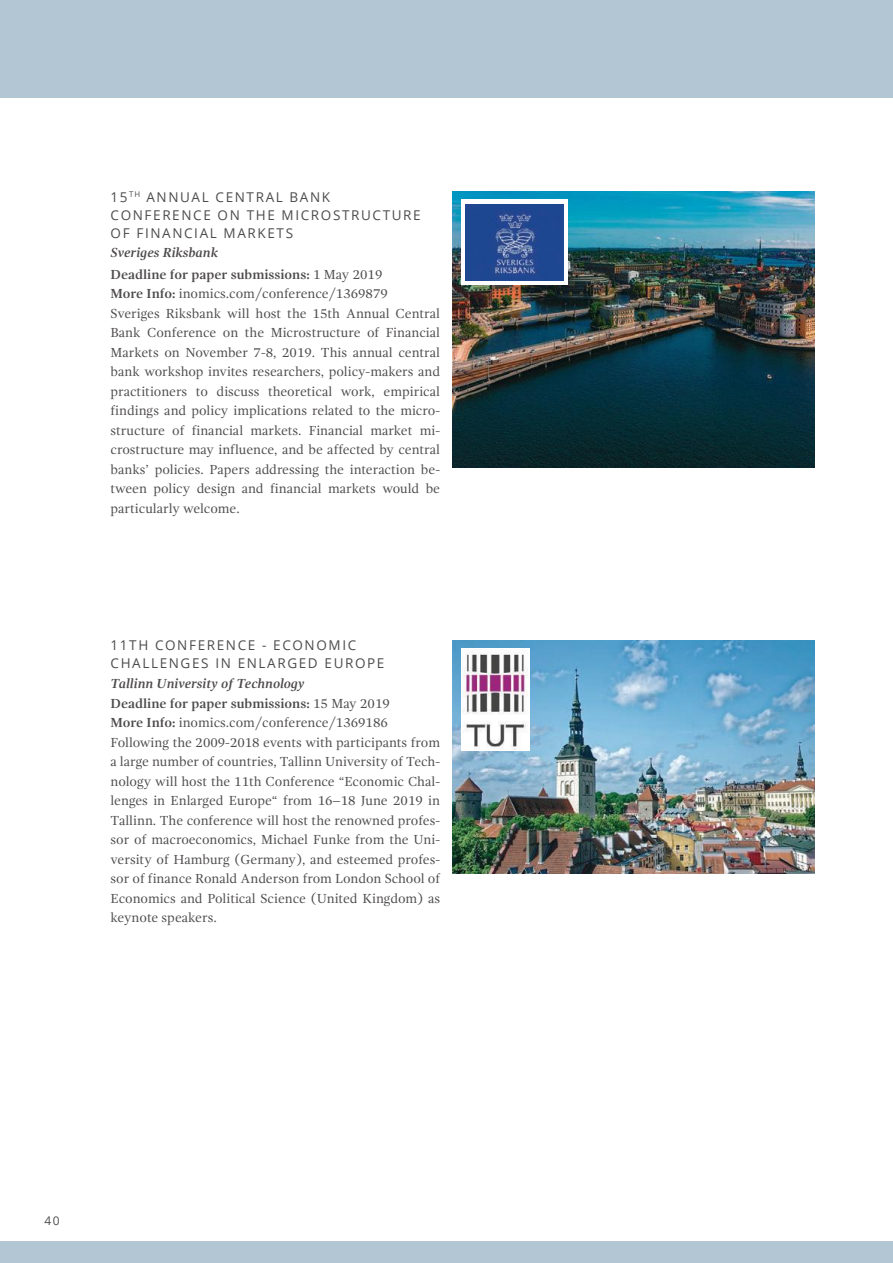
<style>
.page{position:relative;width:893px;height:1263px;background:#fff}
.page>*{position:absolute;margin:0;border:0;box-sizing:border-box;transform-origin:0 0}
.t1{font:13.5px/19.5px "Gandhi Serif";color:#4e4b4c}
.t2{font:13.5px/18px "Open Sans";letter-spacing:.12em;color:#4e4b4c}
.t3{font:700 13.5px/21.5px "Gandhi Serif";color:#4e4b4c}
.t4{font:12px "Open Sans";color:#4e4b4c}
.s1{font-style:italic}
.s2{font-weight:400}
.s3{font-weight:700}
.s4{font-weight:700;font-style:italic}
</style>
<div class="page">
<img style="left:453px;top:191px;width:361px;height:277px">
<img style="left:453px;top:640px;width:361px;height:234px">
<div style="left:461px;top:200px;width:107px;height:85px;background:#fff"></div>
<img style="left:466px;top:204px;width:97px;height:77px">
<div style="left:461px;top:648px;width:68px;height:102px;background:#fff"></div>
<img style="left:462px;top:653px;width:66px;height:97px">
<div style="left:0;top:0;width:893px;height:98px;background:#b2c6d3"></div>
<div style="left:0;top:1242px;width:893px;height:21px;background:#b2c6d3"></div>
<p class="t2" style="left:111px;top:187px;width:310px">15<sup>TH</sup> ANNUAL CE NTRAL BANK<br>CONFERENCE ON THE MICROSTRUCTURE<br>OF FINANC IAL MARKETS</p>
<p class="t3" style="left:111px;top:242px;width:273px"><span class="s1">Sveriges Riksbank<br></span>Deadline for paper submissions: <span class="s2">1 May 2019</span></p>
<p class="t1" style="left:111px;top:284px;width:331px"><span class="s3">More Info:</span> inomics.com/conference/1369879<br>Sveriges Riksbank will host the 15th Annual Central Bank Conference on the Microstructure of Financial Markets on November 7-8, 2019. This annual central bank workshop invites researchers, policy-makers and practitioners to discuss theoretical work, empirical findings and policy implications related to the micro&shy;structure of financial markets. Financial market mi&shy;crostructure may influence, and be affected by central banks’ policies. Papers addressing the interaction be&shy;tween policy design and financial markets would be particularly welcome.</p>
<p class="t2" style="left:111px;top:636px;width:266px">11TH CONFERENCE - ECONOM IC<br>CHALLENGES IN ENLARGED EUROPE</p>
<p class="t1" style="left:111px;top:674px;width:331px"><span class="s4">Tallinn University of Technology<br></span><span class="s3">Deadline for paper submissions:</span> 15 May 2019<br><span class="s3">More Info:</span> inomics.com/conference/1369186<br>Following the 2009-2018 events with participants from a large number of countries, Tallinn University of Tech&shy;nology will host the 11th Conference “Economic Chal&shy;lenges in Enlarged Europe“ from 16–18 June 2019 in Tallinn. The conference will host the renowned profes&shy;sor of macroeconomics, Michael Funke from the Uni&shy;versity of Hamburg (Germany), and esteemed profes&shy;sor of finance Ronald Anderson from London School of Economics and Political Science (United Kingdom) as keynote speakers.</p>
<p class="t4" style="left:45px;top:1213px;width:17px">40</p>
</div>
